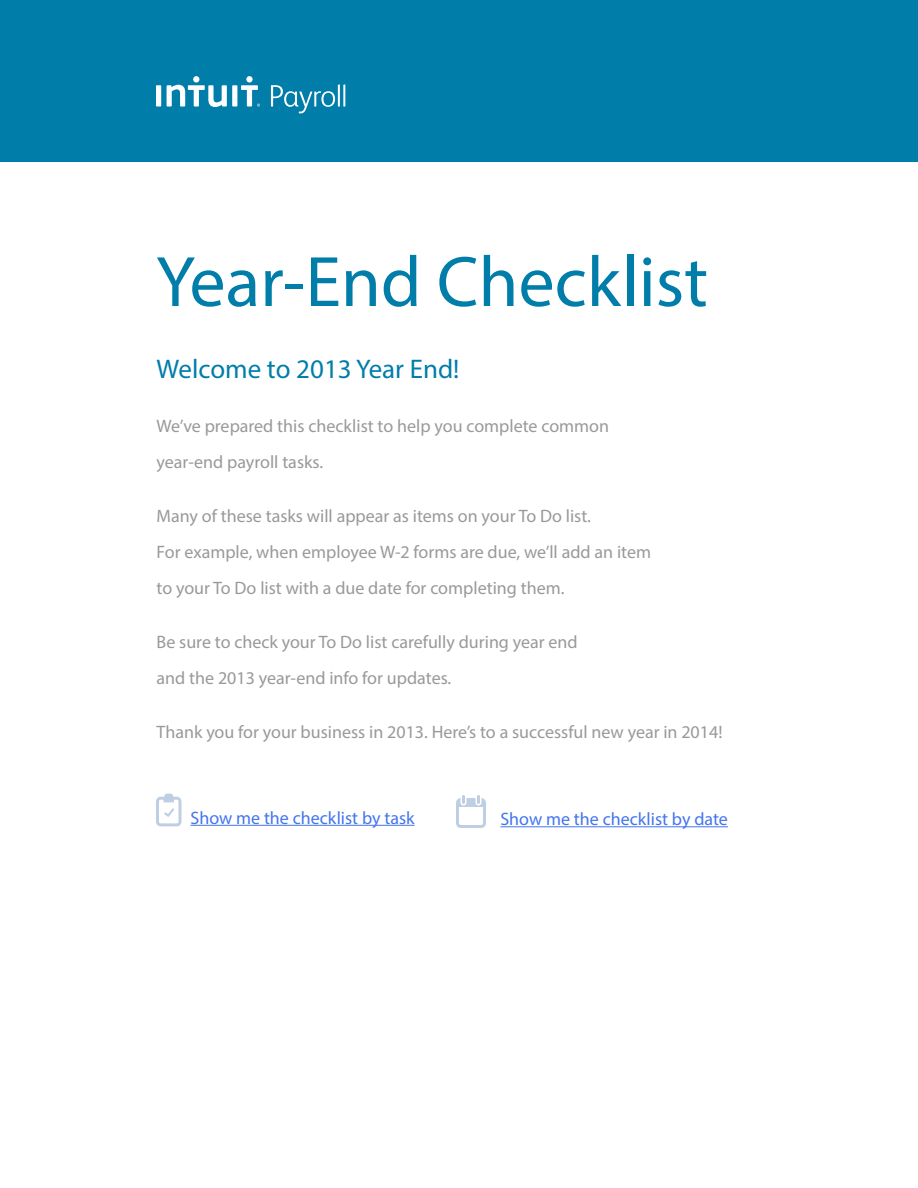
<style>
.page{position:relative;width:918px;height:1188px;background:#fff}
.page>*{position:absolute;margin:0;border:0;box-sizing:border-box;transform-origin:0 0}
.t1{font:72px "Myriad Pro";color:#007da9}
.t2{font:27px "Myriad Pro";color:#007da9}
.t3{font:18px/36px "Myriad Pro";color:#999}
.t4{font:18px "Myriad Pro";color:#4375ef}
</style>
<div class="page">
<hr style="left:190px;top:825px;width:225px;height:1px;background:#4375ef">
<hr style="left:500px;top:826px;width:228px;height:1px;background:#4375ef">
<svg style="left:156px;top:794px;width:25px;height:32px"></svg>
<svg style="left:456px;top:795px;width:30px;height:33px"></svg>
<div style="left:0;top:0;width:918px;height:162px;background:#007da9"></div>
<svg style="left:271px;top:85px;width:74px;height:28px"></svg>
<div style="left:156px;top:85px;width:5px;height:22px;background:#fff"></div>
<div style="left:232px;top:85px;width:5px;height:22px;background:#fff"></div>
<div style="left:193px;top:76px;width:6px;height:7px;background:#fff;border-radius:50%"></div>
<svg style="left:167px;top:85px;width:60px;height:22px"></svg>
<svg style="left:246px;top:76px;width:7px;height:7px"></svg>
<svg style="left:241px;top:85px;width:19px;height:22px"></svg>
<h1 class="t1" style="left:156px;top:237px;width:554px">Year-End Checklist</h1>
<h2 class="t2" style="left:157px;top:352px;width:304px">Welcome to 2013 Year End!</h2>
<p class="t3" style="left:157px;top:408px;width:454px">We’ve prepared this checklist to help you complete common year-end payroll tasks.</p>
<p class="t3" style="left:157px;top:498px;width:496px">Many of these tasks will appear as items on your To Do list.<br>For example, when employee W-2 forms are due, we’ll add an item to your To Do list with a due date for completing them.</p>
<p class="t3" style="left:157px;top:624px;width:423px">Be sure to check your To Do list carefully during year end and the 2013 year-end info for updates.</p>
<p class="t3" style="left:157px;top:714px;width:567px">Thank you for your business in 2013. Here’s to a successful new year in 2014!</p>
<p class="t4" style="left:190px;top:806px;width:226px">Show me the checklist by task</p>
<p class="t4" style="left:500px;top:808px;width:229px">Show me the checklist by date</p>
</div>
